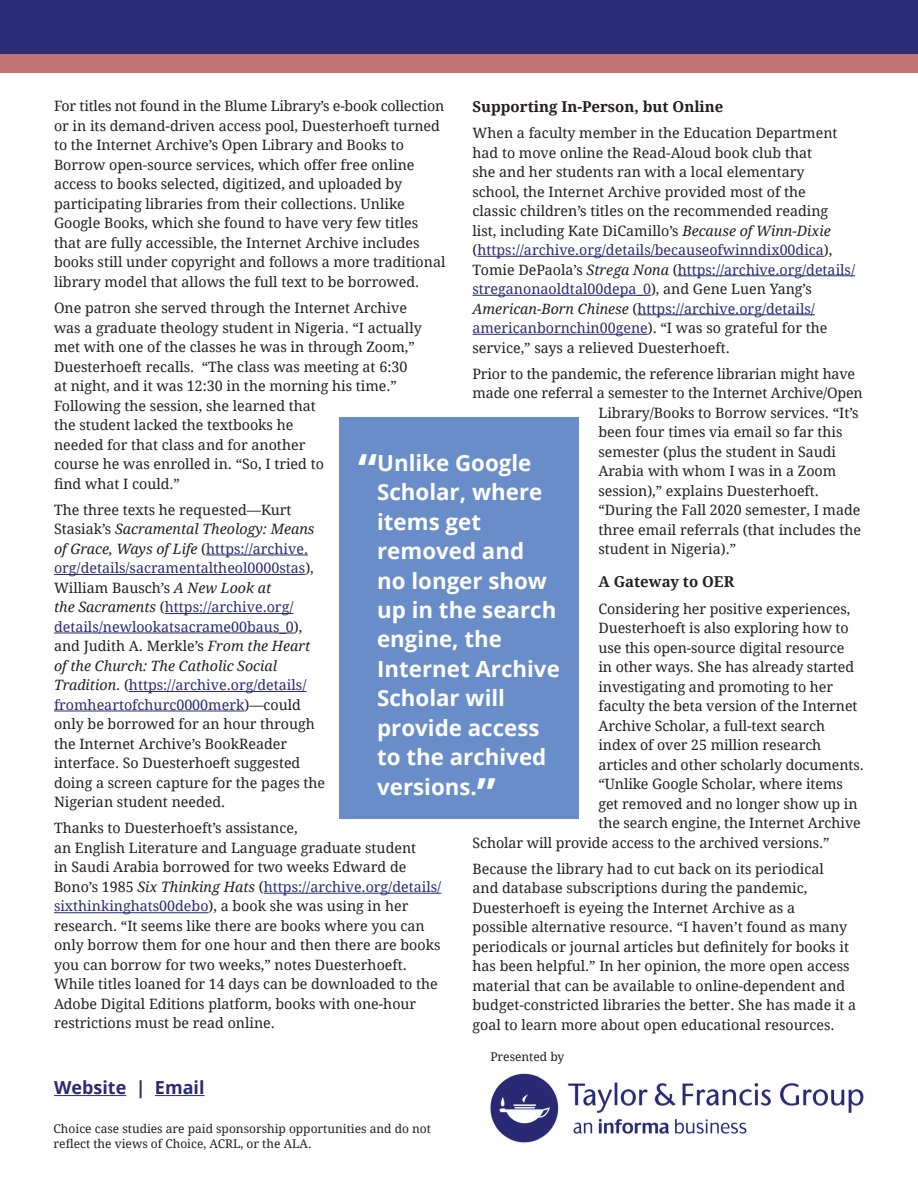
<style>
.page{position:relative;width:918px;height:1188px;background:#fff}
.page>*{position:absolute;margin:0;border:0;box-sizing:border-box;transform-origin:0 0}
.t1{font:700 22.35px/29.4px "Open Sans";color:#fff}
.t2{font:700 18px "Open Sans";color:#292b74}
.t3{font:700 15px "Droid Serif";color:#231f20}
.t4{font:14.25px/19.5px "Droid Serif";color:#231f20}
.t5{font:12px/15px "Droid Serif";color:#231f20}
.s1{font-style:italic}
.s2{color:#292b74}
.s3{font-size:42.9px}
</style>
<div class="page">
<div style="left:0;top:0;width:918px;height:54px;background:#292b74"></div>
<div style="left:0;top:54px;width:918px;height:18px;background:#c27270"></div>
<hr style="left:206px;top:555px;width:102px;height:1px;background:#292b74">
<hr style="left:54px;top:574px;width:251px;height:1px;background:#292b74">
<hr style="left:165px;top:613px;width:128px;height:1px;background:#292b74">
<hr style="left:54px;top:633px;width:240px;height:1px;background:#292b74">
<hr style="left:129px;top:691px;width:177px;height:1px;background:#292b74">
<hr style="left:54px;top:711px;width:190px;height:1px;background:#292b74">
<hr style="left:264px;top:893px;width:177px;height:1px;background:#292b74">
<hr style="left:54px;top:912px;width:155px;height:1px;background:#292b74">
<hr style="left:477px;top:256px;width:347px;height:1px;background:#292b74">
<hr style="left:678px;top:275px;width:177px;height:1px;background:#292b74">
<hr style="left:472px;top:295px;width:179px;height:1px;background:#292b74">
<hr style="left:638px;top:314px;width:177px;height:1px;background:#292b74">
<hr style="left:472px;top:334px;width:176px;height:1px;background:#292b74">
<img style="left:490px;top:1073px;width:374px;height:70px">
<div style="left:339px;top:418px;width:240px;height:401px;background:#688dc9"></div>
<hr style="left:54px;top:1095px;width:72px;height:1px;background:#292b74">
<hr style="left:155px;top:1095px;width:50px;height:1px;background:#292b74">
<p class="t4" style="left:54px;top:96px;width:393px">For titles not found in the Blume Library’s e-book collection or in its demand-driven access pool, Duesterhoeft turned to the Internet Archive’s Open Library and Books to Borrow open-source services, which offer free online access to books selected, digitized, and uploaded by participating libraries from their collections. Unlike Google Books, which she found to have very few titles that are fully accessible, the Internet Archive includes books still under copyright and follows a more traditional library model that allows the full text to be borrowed.</p>
<p class="t4" style="left:54px;top:298px;width:369px">One patron she served through the Internet Archive was a graduate theology student in Nigeria. “I actually met with one of the classes he was in through Zoom,” Duesterhoeft recalls. “The class was meeting at 6:30 at night, and it was 12:30 in the morning his time.” Following the session, she learned that<br>the student lacked the textbooks he<br>needed for that class and for another<br>course he was enrolled in. “So, I tried to<br>find what I could.”</p>
<p class="t4" style="left:54px;top:500px;width:273px">The three texts he requested—Kurt Stasiak’s <span class="s1">Sacramental Theology: Means of Grace, Ways of Life</span> (<span class="s2">https://archive. org/details/sacramentaltheol0000stas</span>), William Bausch’s <span class="s1">A New Look at<br>the Sacraments</span> (<span class="s2">https://archive.org/ details/newlookatsacrame00baus_0</span>), and Judith A. Merkle’s <span class="s1">From the Heart of the Church: The Catholic Social Tradition</span>. (<span class="s2">https://archive.org/details/ fromheartofchurc0000merk</span>)—could only be borrowed for an hour through the Internet Archive’s BookReader interface. So Duesterhoeft suggested doing a screen capture for the pages the Nigerian student needed.</p>
<p class="t4" style="left:54px;top:818px;width:389px">Thanks to Duesterhoeft’s assistance,<br>an English Literature and Language graduate student<br>in Saudi Arabia borrowed for two weeks Edward de Bono’s 1985 <span class="s1">Six Thinking Hats</span> (<span class="s2">https://archive.org/details/ sixthinkinghats00debo</span>), a book she was using in her research. “It seems like there are books where you can only borrow them for one hour and then there are books you can borrow for two weeks,” notes Duesterhoeft.<br>While titles loaned for 14 days can be downloaded to the Adobe Digital Editions platform, books with one-hour restrictions must be read online.</p>
<p class="t3" style="left:472px;top:96px;width:252px">Supporting In-Person, but Online</p>
<p class="t4" style="left:472px;top:123px;width:384px">When a faculty member in the Education Department had to move online the Read-Aloud book club that<br>she and her students ran with a local elementary<br>school, the Internet Archive provided most of the<br>classic children’s titles on the recommended reading list, including Kate DiCamillo’s <span class="s1">Because of Winn-Dixie </span>(<span class="s2">https://archive.org/details/becauseofwinndix00dica</span>), Tomie DePaola’s <span class="s1">Strega Nona</span> (<span class="s2">https://archive.org/details/ streganonaoldtal00depa_0</span>), and Gene Luen Yang’s <span class="s1">American-Born Chinese</span> (<span class="s2">https://archive.org/details/ americanbornchin00gene</span>). “I was so grateful for the service,” says a relieved Duesterhoeft.</p>
<p class="t4" style="left:472px;top:364px;width:384px">Prior to the pandemic, the reference librarian might have</p>
<p class="t4" style="left:472px;top:383px;width:392px">made one referral a semester to the Internet Archive/Open</p>
<p class="t4" style="left:598px;top:403px;width:262px">Library/Books to Borrow services. “It’s</p>
<p class="t4" style="left:598px;top:422px;width:246px">been four times via email so far this</p>
<p class="t4" style="left:598px;top:442px;width:239px">semester (plus the student in Saudi</p>
<p class="t4" style="left:598px;top:461px;width:239px">Arabia with whom I was in a Zoom</p>
<p class="t4" style="left:598px;top:481px;width:222px">session),” explains Duesterhoeft.</p>
<p class="t4" style="left:598px;top:500px;width:263px">“During the Fall 2020 semester, I made</p>
<p class="t4" style="left:598px;top:520px;width:264px">three email referrals (that includes the</p>
<p class="t4" style="left:598px;top:539px;width:139px">student in Nigeria).”</p>
<p class="t3" style="left:598px;top:572px;width:137px">A Gateway to OER</p>
<p class="t4" style="left:598px;top:598px;width:253px">Considering her positive experiences,</p>
<p class="t4" style="left:598px;top:618px;width:252px">Duesterhoeft is also exploring how to</p>
<p class="t4" style="left:598px;top:637px;width:248px">use this open-source digital resource</p>
<p class="t4" style="left:598px;top:657px;width:257px">in other ways. She has already started</p>
<p class="t4" style="left:598px;top:676px;width:236px">investigating and promoting to her</p>
<p class="t4" style="left:598px;top:696px;width:261px">faculty the beta version of the Internet</p>
<p class="t4" style="left:598px;top:715px;width:228px">Archive Scholar, a full-text search</p>
<p class="t4" style="left:598px;top:735px;width:224px">index of over 25 million research</p>
<p class="t4" style="left:598px;top:754px;width:267px">articles and other scholarly documents.</p>
<p class="t4" style="left:598px;top:774px;width:246px">“Unlike Google Scholar, where items</p>
<p class="t4" style="left:598px;top:793px;width:261px">get removed and no longer show up in</p>
<p class="t4" style="left:598px;top:813px;width:264px">the search engine, the Internet Archive</p>
<p class="t4" style="left:473px;top:832px;width:359px">Scholar will provide access to the archived versions.”</p>
<p class="t4" style="left:473px;top:859px;width:385px">Because the library had to cut back on its periodical<br>and database subscriptions during the pandemic, Duesterhoeft is eyeing the Internet Archive as a<br>possible alternative resource. “I haven’t found as many periodicals or journal articles but definitely for books it has been helpful.” In her opinion, the more open access material that can be available to online-dependent and budget-constricted libraries the better. She has made it a goal to learn more about open educational resources.</p>
<p class="t5" style="left:490px;top:1049px;width:75px">Presented by</p>
<h1 class="t1" style="left:377px;top:447px;width:184px;text-indent:-19px"><span class="s3">“</span>Unlike Google<br>Scholar, where items get removed and<br>no longer show up in the search engine, the<br>Internet Archive<br>Scholar will provide access to the archived versions.<span class="s3">”</span></h1>
<p class="t2" style="left:54px;top:1075px;width:152px">Website | Email</p>
<p class="t5" style="left:54px;top:1120px;width:379px">Choice case studies are paid sponsorship opportunities and do not reflect the views of Choice, ACRL, or the ALA.</p>
</div>
